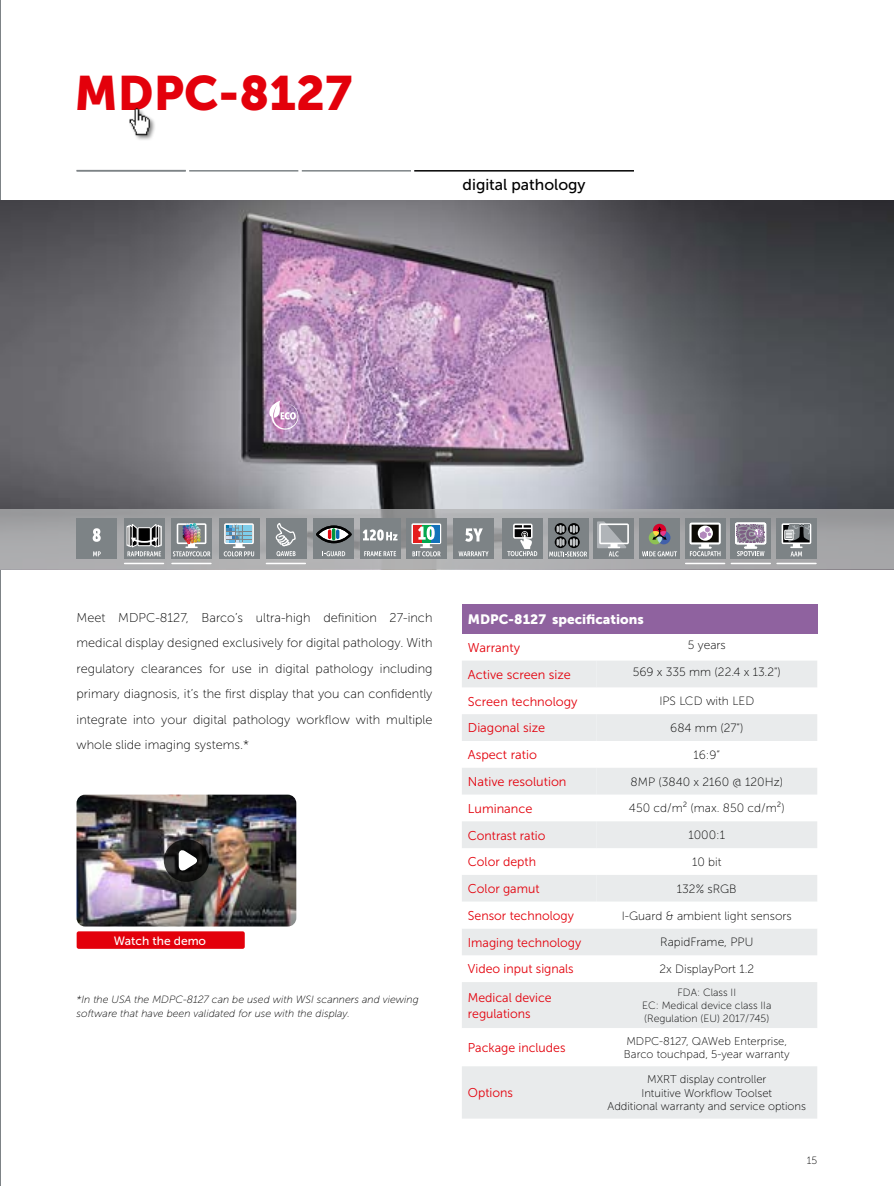
<style>
.page{position:relative;width:894px;height:1186px;background:#fff}
.page>*{position:absolute;margin:0;border:0;box-sizing:border-box;transform-origin:0 0}
.t1{font:48px "Museo Sans 900";color:#e3000b}
.t2{font:15.75px "Museo Sans 500";color:#000}
.t3{font:13.5px "Museo Sans 900";color:#fff}
.t4{font:12.75px/25.5px "Museo Sans 100";color:#000;text-align:justify}
.t5{font:12.75px/15.3px "Museo Sans 300";color:#e3000b}
.t6{font:12px "Museo Sans 100";color:#000}
.t7{font:12px "Museo Sans 500";color:#fff}
.t8{font:11.25px/13.5px "Museo Sans 100";color:#000}
.t9{font:italic 10.5px/13.6px "Museo Sans 100";color:#000}
.t10{font:10.5px/12.6px "Museo Sans 100";color:#000;text-align:center}
</style>
<div class="page">
<hr style="left:0;top:0;width:1px;height:1186px;background:#7d8386">
<img style="left:0;top:200px;width:893px;height:310px">
<svg style="left:0;top:510px;width:893px;height:59px;background:#a5a6a8"></svg>
<div style="left:76px;top:519px;width:41px;height:40px;background:#7d8386"></div>
<svg style="left:93px;top:551px;width:8px;height:5px"></svg>
<svg style="left:93px;top:528px;width:8px;height:14px"></svg>
<div style="left:406px;top:519px;width:40px;height:40px;background:#7d8386"></div>
<svg style="left:411px;top:523px;width:30px;height:33px"></svg>
<div style="left:359px;top:519px;width:41px;height:40px;background:#7d8386"></div>
<svg style="left:364px;top:551px;width:32px;height:5px"></svg>
<svg style="left:362px;top:529px;width:35px;height:12px"></svg>
<div style="left:313px;top:519px;width:41px;height:40px;background:#7d8386"></div>
<svg style="left:322px;top:551px;width:23px;height:5px"></svg>
<svg style="left:317px;top:527px;width:33px;height:15px"></svg>
<div style="left:316px;top:525px;width:35px;height:18px;border:2px solid #000;border-radius:50%"></div>
<svg style="left:328px;top:528px;width:11px;height:12px"></svg>
<div style="left:219px;top:519px;width:40px;height:40px;background:#7d8386"></div>
<svg style="left:224px;top:523px;width:30px;height:33px"></svg>
<div style="left:171px;top:519px;width:41px;height:40px;background:#7d8386"></div>
<svg style="left:173px;top:523px;width:37px;height:33px"></svg>
<div style="left:266px;top:519px;width:40px;height:40px;background:#7d8386"></div>
<svg style="left:275px;top:523px;width:21px;height:33px"></svg>
<div style="left:547px;top:519px;width:41px;height:40px;background:#7d8386"></div>
<div style="left:554px;top:523px;width:12px;height:12px;background:#000;border-radius:50%"></div>
<svg style="left:567px;top:523px;width:12px;height:12px"></svg>
<svg style="left:549px;top:525px;width:38px;height:32px"></svg>
<div style="left:593px;top:519px;width:40px;height:40px;background:#7d8386"></div>
<svg style="left:597px;top:521px;width:31px;height:35px"></svg>
<div style="left:639px;top:519px;width:40px;height:40px;background:#7d8386"></div>
<svg style="left:642px;top:551px;width:34px;height:5px"></svg>
<div style="left:657px;top:531px;width:13px;height:13px;background:#4160aa;border-radius:50%"></div>
<svg style="left:652px;top:524px;width:14px;height:13px"></svg>
<svg style="left:648px;top:531px;width:13px;height:13px"></svg>
<svg style="left:652px;top:527px;width:14px;height:16px"></svg>
<div style="left:684px;top:519px;width:41px;height:40px;background:#7d8386"></div>
<svg style="left:689px;top:523px;width:31px;height:33px"></svg>
<div style="left:730px;top:519px;width:40px;height:40px;background:#7d8386"></div>
<svg style="left:735px;top:523px;width:31px;height:33px"></svg>
<div style="left:776px;top:519px;width:40px;height:40px;background:#7d8386"></div>
<svg style="left:781px;top:523px;width:30px;height:33px"></svg>
<div style="left:124px;top:519px;width:40px;height:40px;background:#7d8386"></div>
<svg style="left:126px;top:524px;width:36px;height:32px"></svg>
<div style="left:502px;top:519px;width:40px;height:40px;background:#7d8386"></div>
<svg style="left:507px;top:524px;width:30px;height:32px"></svg>
<div style="left:453px;top:519px;width:40px;height:40px;background:#7d8386"></div>
<svg style="left:458px;top:551px;width:30px;height:5px"></svg>
<svg style="left:465px;top:528px;width:17px;height:14px"></svg>
<hr style="left:266px;top:563px;width:39px;height:1px;background:#fff">
<hr style="left:685px;top:563px;width:39px;height:1px;background:#fff">
<hr style="left:731px;top:563px;width:39px;height:1px;background:#fff">
<hr style="left:776px;top:563px;width:39px;height:1px;background:#fff">
<hr style="left:172px;top:563px;width:39px;height:1px;background:#fff">
<hr style="left:124px;top:563px;width:39px;height:1px;background:#fff">
<div style="left:128px;top:107px;width:28px;height:34px;background:#000;opacity:.5"></div>
<img style="left:128px;top:107px;width:26px;height:30px">
<hr style="left:189px;top:170px;width:109px;height:2px;background:#7d8386">
<hr style="left:77px;top:170px;width:109px;height:2px;background:#7d8386">
<hr style="left:302px;top:170px;width:109px;height:2px;background:#7d8386">
<hr style="left:414px;top:170px;width:219px;height:2px;background:#000">
<div style="left:461px;top:604px;width:356px;height:30px;background:#8f629f"></div>
<svg style="left:462px;top:661px;width:355px;height:134px;fill:#e9ebec"></svg>
<svg style="left:462px;top:821px;width:355px;height:297px;fill:#e9ebec"></svg>
<svg style="left:462px;top:902px;width:355px;height:26px"></svg>
<img style="left:76px;top:795px;width:220px;height:131px">
<svg style="left:164px;top:839px;width:45px;height:43px"></svg>
<svg style="left:179px;top:849px;width:19px;height:23px"></svg>
<div style="left:77px;top:931px;width:168px;height:18px;background:#e3000b;border-radius:2px"></div>
<svg style="left:269px;top:400px;width:29px;height:30px"></svg>
<p class="t1" style="left:75px;top:66px;width:279px">MDPC-8127</p>
<p class="t2" style="left:462px;top:176px;width:124px">digital pathology</p>
<p class="t4" style="left:76px;top:605px;width:357px">Meet MDPC-8127, Barco’s ultra-high definition 27-inch medical display designed exclusively for digital pathology. With regulatory clearances for use in digital pathology including primary diagnosis, it’s the first display that you can confidently integrate into your digital pathology workflow with multiple whole slide imaging systems.*</p>
<p class="t7" style="left:114px;top:934px;width:94px">Watch the demo</p>
<p class="t9" style="left:76px;top:993px;width:343px">*In the USA the MDPC-8127 can be used with WSI scanners and viewing software that have been validated for use with the display.</p>
<p class="t3" style="left:467px;top:612px;width:177px">MDPC-8127 specifications</p>
<p class="t5" style="left:467px;top:640px;width:54px">Warranty</p>
<p class="t6" style="left:687px;top:639px;width:39px">5 years</p>
<p class="t5" style="left:467px;top:667px;width:105px">Active screen size</p>
<p class="t6" style="left:632px;top:665px;width:150px">569 x 335 mm (22.4 x 13.2")</p>
<p class="t5" style="left:467px;top:694px;width:111px">Screen technology</p>
<p class="t6" style="left:659px;top:695px;width:96px">IPS LCD with LED</p>
<p class="t5" style="left:467px;top:720px;width:79px">Diagonal size</p>
<p class="t6" style="left:670px;top:722px;width:75px">684 mm (27”)</p>
<p class="t5" style="left:467px;top:747px;width:71px">Aspect ratio</p>
<p class="t6" style="left:693px;top:748px;width:28px">16:9”</p>
<p class="t5" style="left:467px;top:774px;width:100px">Native resolution</p>
<p class="t6" style="left:630px;top:775px;width:154px">8MP (3840 x 2160 @ 120Hz)</p>
<p class="t5" style="left:467px;top:801px;width:66px">Luminance</p>
<p class="t6" style="left:628px;top:802px;width:157px">450 cd/m² (max. 850 cd/m²)</p>
<p class="t5" style="left:467px;top:827px;width:79px">Contrast ratio</p>
<p class="t6" style="left:688px;top:829px;width:38px">1000:1</p>
<p class="t5" style="left:467px;top:854px;width:70px">Color depth</p>
<p class="t6" style="left:691px;top:855px;width:31px">10 bit</p>
<p class="t5" style="left:467px;top:881px;width:73px">Color gamut</p>
<p class="t6" style="left:676px;top:882px;width:61px">132% sRGB</p>
<p class="t5" style="left:467px;top:908px;width:107px">Sensor technology</p>
<p class="t6" style="left:621px;top:909px;width:171px">I-Guard &amp; ambient light sensors</p>
<p class="t5" style="left:467px;top:935px;width:115px">Imaging technology</p>
<p class="t6" style="left:660px;top:936px;width:95px">RapidFrame, PPU</p>
<p class="t5" style="left:467px;top:961px;width:107px">Video input signals</p>
<p class="t6" style="left:659px;top:963px;width:96px">2x DisplayPort 1.2</p>
<p class="t5" style="left:467px;top:990px;width:85px">Medical device regulations</p>
<p class="t10" style="left:642px;top:986px;width:131px">FDA: Class II<br>EC: Medical device class IIa (Regulation (EU) 2017/745)</p>
<p class="t5" style="left:467px;top:1040px;width:99px">Package includes</p>
<p class="t8" style="left:623px;top:1034px;width:167px">MDPC-8127, QAWeb Enterprise,<br>Barco touchpad, 5-year warranty</p>
<p class="t5" style="left:467px;top:1085px;width:46px">Options</p>
<p class="t8" style="left:607px;top:1073px;width:200px;text-align:center">MXRT display controller<br>Intuitive Workflow Toolset<br>Additional warranty and service options</p>
<p class="t10" style="left:806px;top:1154px;width:12px">15</p>
</div>
